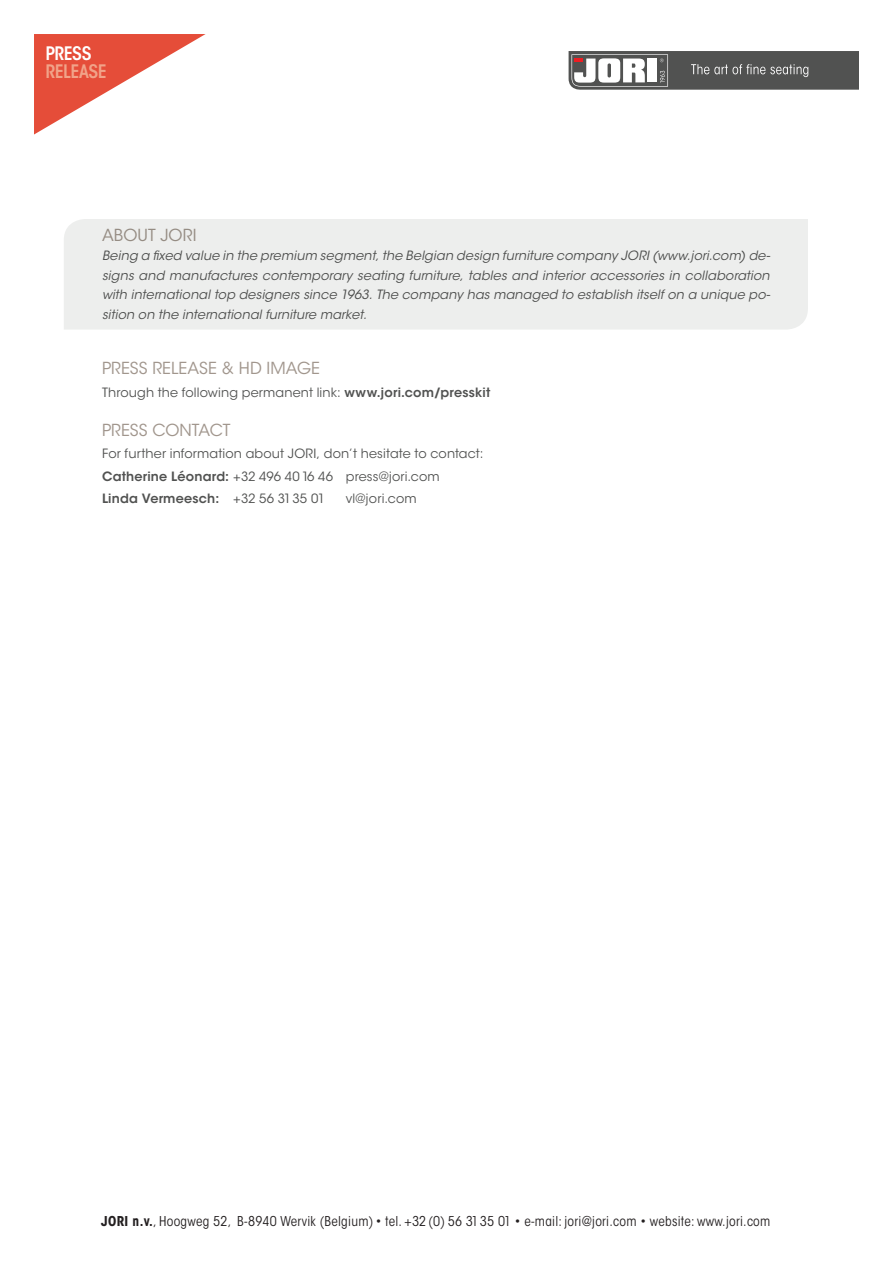
<style>
.page{position:relative;width:893px;height:1263px;background:#fff}
.page>*{position:absolute;margin:0;border:0;box-sizing:border-box;transform-origin:0 0}
.t1{font:600 condensed 18.45px "ITC Avant Garde Std";letter-spacing:-.03em;color:#f1a389}
.t2{font:600 condensed 18.45px "ITC Avant Garde Std";letter-spacing:-.03em;color:#fff}
.Titel{font:16.5px "ITC Avant Garde Std";letter-spacing:.005em;color:#a1968d}
.Standaard{font:condensed 13.5px "ITC Avant Garde Std";letter-spacing:.02em;color:#231f20}
.Tekst{font:italic 12.75px/19.5px "ITC Avant Garde Std";letter-spacing:.01em;color:#515251;text-align:justify}
.Tekst-2{font:12.75px "ITC Avant Garde Std";letter-spacing:.015em;color:#515251}
.t3{font:600 12.75px "ITC Avant Garde Std";letter-spacing:.015em;color:#515251}
.s1{font-weight:600}
.s2{font-weight:400}
.s3{font-weight:700}
</style>
<div class="page">
<svg style="left:569px;top:51px;width:290px;height:39px;background:#717271"></svg>
<svg style="left:34px;top:34px;width:172px;height:101px"></svg>
<div style="left:64px;top:219px;width:744px;height:111px;background:#edeeed"></div>
<p class="t2" style="left:45px;top:42px;width:48px">PRESS</p>
<p class="t1" style="left:45px;top:60px;width:63px">RELEASE</p>
<p class="Titel" style="left:102px;top:225px;width:96px">ABOUT JORI</p>
<p class="Tekst" style="left:102px;top:246px;width:670px">Being a fixed value in the premium segment, the Belgian design furniture company JORI (www.jori.com) de&shy;signs and manufactures contemporary seating furniture, tables and interior accessories in collaboration with international top designers since 1963. The company has managed to establish itself on a unique po&shy;sition on the international furniture market.</p>
<p class="Titel" style="left:102px;top:358px;width:220px">PRESS RELEASE &amp; HD IMAGE</p>
<p class="Tekst-2" style="left:102px;top:384px;width:390px">Through the following permanent link: <span class="s1">www.jori.com/presskit</span></p>
<p class="Titel" style="left:102px;top:420px;width:130px">PRESS CONTACT</p>
<p class="Tekst-2" style="left:102px;top:446px;width:383px">For further information about JORI, don’t hesitate to contact:</p>
<p class="Tekst-2" style="left:102px;top:468px;width:339px"><span class="s1">Catherine Léonard:</span> +32 496 40 16 46 press@jori.com</p>
<p class="t3" style="left:102px;top:491px;width:225px">Linda Vermeesch: <span class="s2">+32 56 31 35 01</span></p>
<p class="Tekst-2" style="left:346px;top:491px;width:72px">vl@jori.com</p>
<p class="Standaard" style="left:101px;top:1213px;width:671px"><span class="s3">JORI n.v.</span>, Hoogweg 52, B-8940 Wervik (Belgium) • tel. +32 (0) 56 31 35 01 • e-mail: jori@jori.com • website: www.jori.com</p>
</div>
